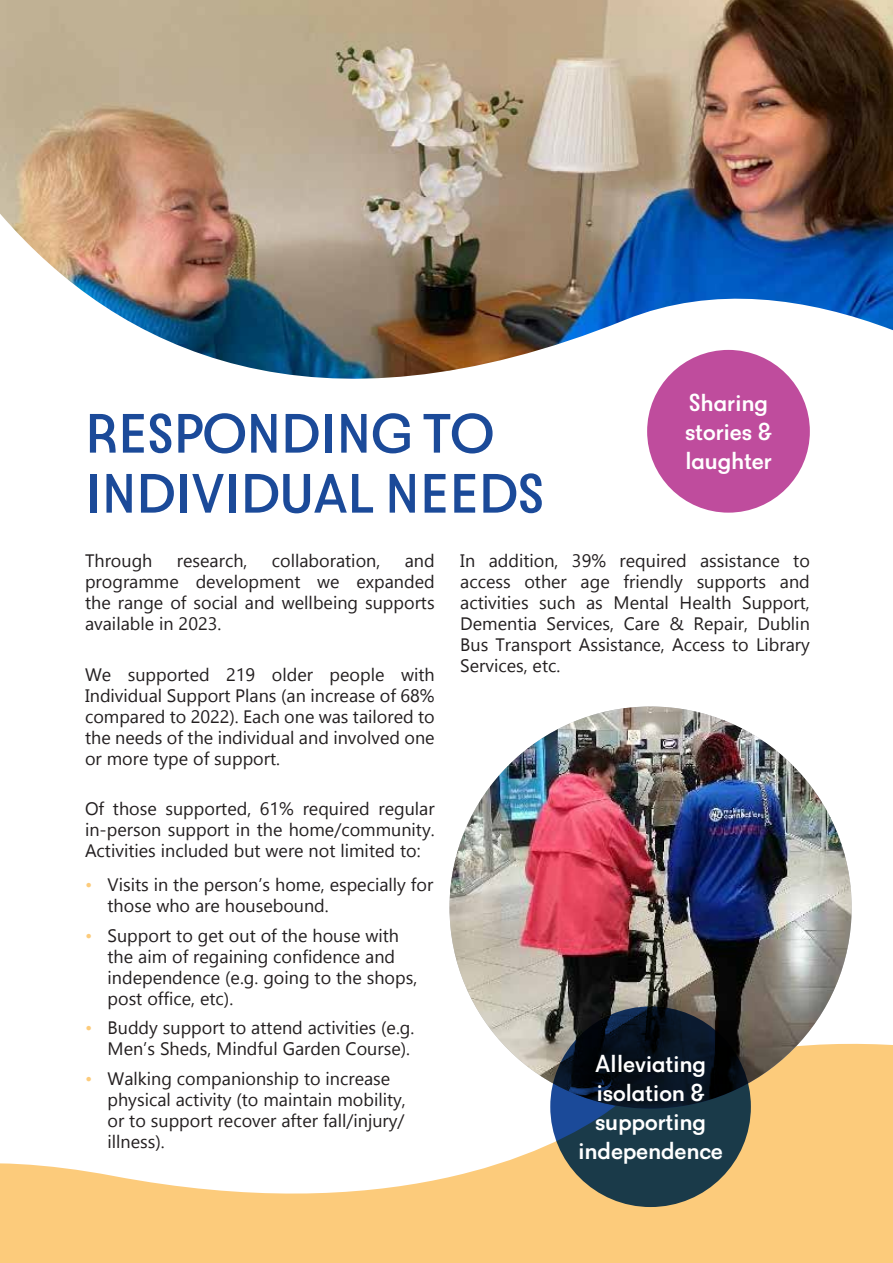
<style>
.page{position:relative;width:893px;height:1263px;background:#fff}
.page>*{position:absolute;margin:0;border:0;box-sizing:border-box;transform-origin:0 0}
.t1{font:500 54px "Matita Geometric";letter-spacing:-.01em;color:#1b4a99}
.t2{font:500 24px/28.8px "Matita Geometric";letter-spacing:-.01em;color:#fff}
.t3{font:18px/21px "Gadugi";color:#231f20;text-align:justify}
.s1{color:#fccb7b}
</style>
<div class="page">
<img style="left:0;top:0;width:893px;height:390px">
<div style="left:647px;top:350px;width:163px;height:163px;background:#bf4c9d;border-radius:50%"></div>
<svg style="left:0;top:1043px;width:893px;height:220px;fill:#fccb7b"></svg>
<img style="left:449px;top:706px;width:403px;height:403px;border-radius:201px">
<svg style="left:550px;top:1006px;width:201px;height:201px;background:#112839"></svg>
<h1 class="t1" style="left:85px;top:401px;width:411px">RESPONDING TO</h1>
<h1 class="t1" style="left:85px;top:461px;width:461px">INDIVIDUAL NEEDS</h1>
<h2 class="t2" style="left:685px;top:388px;width:88px">Sharing stories &amp;</h2>
<h2 class="t2" style="left:685px;top:445px;width:88px">laughter</h2>
<p class="t3" style="left:85px;top:550px;width:351px;text-indent:320px">and programme development we expanded the range of social and wellbeing supports available in 2023.</p>
<p class="t3" style="left:85px;top:663px;width:351px">We supported 219 older people with Individual Support Plans (an increase of 68% compared to 2022). Each one was tailored to the needs of the individual and involved one or more type of support.</p>
<p class="t3" style="left:85px;top:798px;width:351px">Of those supported, 61% required regular in-person support in the home/community.<br>Activities included but were not limited to:</p>
<p class="t3" style="left:108px;top:874px;width:327px;text-indent:-22px"><span class="s1">•</span> Visits in the person’s home, especially for those who are housebound.</p>
<p class="t3" style="left:108px;top:925px;width:311px;text-align:left;text-indent:-22px"><span class="s1">•</span> Support to get out of the house with the aim of regaining confidence and independence (e.g. going to the shops, post office, etc).</p>
<p class="t3" style="left:85px;top:1017px;width:331px;text-align:right"><span class="s1">•</span> Buddy support to attend activities (e.g.<br>Men’s Sheds, Mindful Garden Course).</p>
<p class="t3" style="left:108px;top:1068px;width:300px;text-align:left;text-indent:-22px"><span class="s1">•</span> Walking companionship to increase physical activity (to maintain mobility, or to support recover after fall/injury/ illness).</p>
<p class="t3" style="left:85px;top:550px;width:69px">Through</p>
<p class="t3" style="left:177px;top:550px;width:72px">research,</p>
<p class="t3" style="left:272px;top:550px;width:110px">collaboration,</p>
<p class="t3" style="left:460px;top:550px;width:351px">In addition, 39% required assistance to access other age friendly supports and activities such as Mental Health Support, Dementia Services, Care &amp; Repair, Dublin Bus Transport Assistance, Access to Library Services, etc.</p>
<h2 class="t2" style="left:578px;top:1049px;width:146px;text-align:center">Alleviating isolation &amp; supporting independence</h2>
</div>
